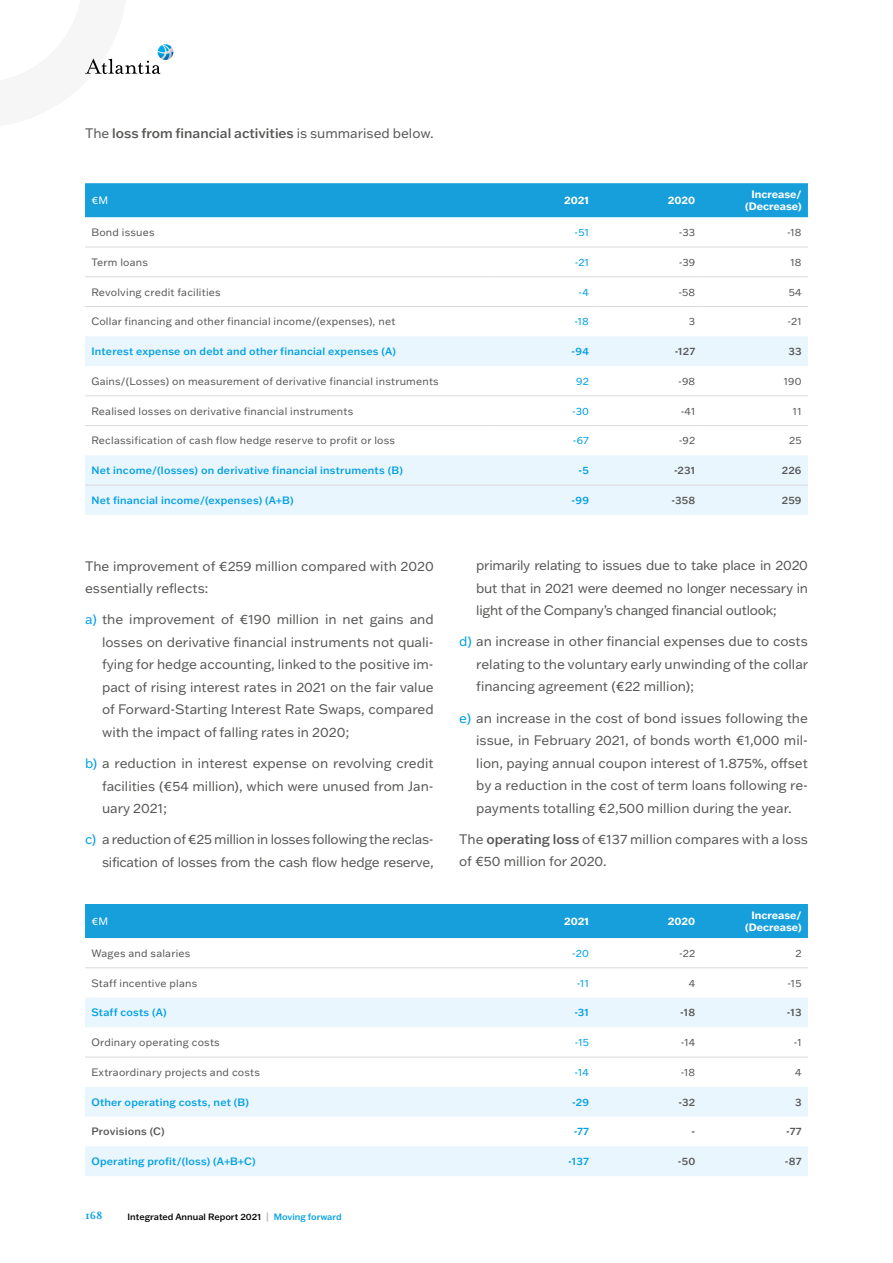
<style>
.page{position:relative;width:893px;height:1263px;background:#fff}
.page>*{position:absolute;margin:0;border:0;box-sizing:border-box;transform-origin:0 0}
.t1{font:13.5px/22.5px "Franklin Gothic ATF";color:#575756;text-align:justify}
.t2{font:13.5px/22.5px "Franklin Gothic ATF";letter-spacing:-.02em;color:#575756;text-align:right}
.t3{font:500 13.5px "Franklin Gothic ATF";color:#575756}
.t4{font:700 12px "Mrs Eaves OT";color:#009fe3}
.t5{font:10.5px "Franklin Gothic ATF";letter-spacing:.02em;color:#575756}
.t6{font:500 10.5px "Franklin Gothic ATF";letter-spacing:.02em;color:#009fe3}
.t7{font:700 10.5px/12px "Franklin Gothic ATF";color:#fff;text-align:center}
.t8{font:500 10.5px "Franklin Gothic ATF";letter-spacing:.02em;color:#575756}
.t9{font:10.5px "Franklin Gothic ATF";color:#009fe3}
.t10{font:10.5px "Franklin Gothic ATF";color:#fff}
.t11{font:500 9px "Franklin Gothic ATF";color:#000}
.s1{font-weight:400}
.s2{color:#009fe3}
.s3{font-weight:500}
.s4{color:#b3b2b2}
</style>
<div class="page">
<svg style="left:85px;top:44px;width:88px;height:31px"></svg>
<div style="left:85px;top:183px;width:723px;height:34px;background:#169fdb"></div>
<svg style="left:85px;top:336px;width:723px;height:179px;fill:#f0f8fe"></svg>
<hr style="left:85px;top:247px;width:404px;height:1px;background:#dadada">
<hr style="left:489px;top:247px;width:106px;height:1px;background:#dadada">
<hr style="left:595px;top:247px;width:107px;height:1px;background:#dadada">
<hr style="left:702px;top:247px;width:106px;height:1px;background:#dadada">
<hr style="left:85px;top:276px;width:404px;height:1px;background:#dadada">
<hr style="left:489px;top:276px;width:106px;height:1px;background:#dadada">
<hr style="left:595px;top:276px;width:107px;height:1px;background:#dadada">
<hr style="left:702px;top:276px;width:106px;height:1px;background:#dadada">
<hr style="left:85px;top:306px;width:404px;height:1px;background:#dadada">
<hr style="left:489px;top:306px;width:106px;height:1px;background:#dadada">
<hr style="left:595px;top:306px;width:107px;height:1px;background:#dadada">
<hr style="left:702px;top:306px;width:106px;height:1px;background:#dadada">
<hr style="left:85px;top:396px;width:404px;height:1px;background:#dadada">
<hr style="left:489px;top:396px;width:106px;height:1px;background:#dadada">
<hr style="left:595px;top:396px;width:107px;height:1px;background:#dadada">
<hr style="left:702px;top:396px;width:106px;height:1px;background:#dadada">
<hr style="left:85px;top:425px;width:404px;height:1px;background:#dadada">
<hr style="left:489px;top:425px;width:106px;height:1px;background:#dadada">
<hr style="left:595px;top:425px;width:107px;height:1px;background:#dadada">
<hr style="left:702px;top:425px;width:106px;height:1px;background:#dadada">
<hr style="left:85px;top:485px;width:404px;height:1px;background:#dadada">
<hr style="left:489px;top:485px;width:106px;height:1px;background:#dadada">
<hr style="left:595px;top:485px;width:107px;height:1px;background:#dadada">
<hr style="left:702px;top:485px;width:106px;height:1px;background:#dadada">
<div style="left:85px;top:904px;width:723px;height:34px;background:#169fdb"></div>
<svg style="left:85px;top:998px;width:723px;height:178px;fill:#f1f9fe"></svg>
<hr style="left:85px;top:967px;width:404px;height:1px;background:#dadada">
<hr style="left:489px;top:967px;width:106px;height:1px;background:#dadada">
<hr style="left:595px;top:967px;width:107px;height:1px;background:#dadada">
<hr style="left:702px;top:967px;width:106px;height:1px;background:#dadada">
<hr style="left:85px;top:1057px;width:404px;height:1px;background:#dadada">
<hr style="left:489px;top:1057px;width:106px;height:1px;background:#dadada">
<hr style="left:595px;top:1057px;width:107px;height:1px;background:#dadada">
<hr style="left:702px;top:1057px;width:106px;height:1px;background:#dadada">
<p class="t3" style="left:85px;top:124px;width:350px"><span class="s1">The</span> loss from financial activities <span class="s1">is summarised below.</span></p>
<p class="t10" style="left:91px;top:193px;width:18px">€M</p>
<p class="t7" style="left:564px;top:194px;width:26px">2021</p>
<p class="t7" style="left:668px;top:194px;width:29px">2020</p>
<p class="t7" style="left:745px;top:188px;width:58px">Increase/ (Decrease)</p>
<p class="t5" style="left:91px;top:225px;width:65px">Bond issues</p>
<p class="t9" style="left:574px;top:225px;width:16px">-51</p>
<p class="t5" style="left:679px;top:225px;width:18px">-33</p>
<p class="t5" style="left:787px;top:225px;width:16px">-18</p>
<p class="t5" style="left:91px;top:255px;width:58px">Term loans</p>
<p class="t9" style="left:575px;top:255px;width:16px">-21</p>
<p class="t5" style="left:679px;top:255px;width:18px">-39</p>
<p class="t5" style="left:790px;top:255px;width:13px">18</p>
<p class="t5" style="left:91px;top:285px;width:131px">Revolving credit facilities</p>
<p class="t9" style="left:579px;top:285px;width:12px">-4</p>
<p class="t5" style="left:678px;top:285px;width:18px">-58</p>
<p class="t5" style="left:789px;top:285px;width:14px">54</p>
<p class="t5" style="left:91px;top:315px;width:305px">Collar financing and other financial income/(expenses), net</p>
<p class="t9" style="left:574px;top:315px;width:16px">-18</p>
<p class="t5" style="left:689px;top:315px;width:8px">3</p>
<p class="t5" style="left:787px;top:315px;width:16px">-21</p>
<p class="t6" style="left:91px;top:344px;width:306px">Interest expense on debt and other financial expenses (A)</p>
<p class="t6" style="left:572px;top:344px;width:19px">-94</p>
<p class="t8" style="left:675px;top:344px;width:22px">-127</p>
<p class="t8" style="left:788px;top:344px;width:15px">33</p>
<p class="t5" style="left:91px;top:374px;width:349px">Gains/(Losses) on measurement of derivative financial instruments</p>
<p class="t9" style="left:576px;top:374px;width:14px">92</p>
<p class="t5" style="left:678px;top:374px;width:19px">-98</p>
<p class="t5" style="left:784px;top:374px;width:19px">190</p>
<p class="t5" style="left:91px;top:404px;width:263px">Realised losses on derivative financial instruments</p>
<p class="t9" style="left:572px;top:404px;width:18px">-30</p>
<p class="t5" style="left:681px;top:404px;width:16px">-41</p>
<p class="t5" style="left:793px;top:404px;width:10px">11</p>
<p class="t5" style="left:91px;top:434px;width:305px">Reclassification of cash flow hedge reserve to profit or loss</p>
<p class="t9" style="left:573px;top:434px;width:18px">-67</p>
<p class="t5" style="left:679px;top:434px;width:18px">-92</p>
<p class="t5" style="left:789px;top:434px;width:14px">25</p>
<p class="t6" style="left:91px;top:463px;width:313px">Net income/(losses) on derivative financial instruments (B)</p>
<p class="t6" style="left:579px;top:463px;width:12px">-5</p>
<p class="t8" style="left:674px;top:463px;width:23px">-231</p>
<p class="t8" style="left:782px;top:463px;width:21px">226</p>
<p class="t6" style="left:91px;top:493px;width:204px">Net financial income/(expenses) (A+B)</p>
<p class="t6" style="left:572px;top:493px;width:19px">-99</p>
<p class="t8" style="left:672px;top:493px;width:25px">-358</p>
<p class="t8" style="left:782px;top:493px;width:21px">259</p>
<p class="t1" style="left:85px;top:554px;width:350px">The improvement of €259 million compared with 2020 essentially reflects:</p>
<p class="t1" style="left:102px;top:608px;width:333px;text-indent:-17px"><span class="s2">a)</span> the improvement of €190 million in net gains and losses on derivative financial instruments not quali&shy;fying for hedge accounting, linked to the positive im&shy;pact of rising interest rates in 2021 on the fair value of Forward-Starting Interest Rate Swaps, compared with the impact of falling rates in 2020;</p>
<p class="t1" style="left:102px;top:751px;width:333px;text-indent:-17px"><span class="s2">b)</span> a reduction in interest expense on revolving credit facilities (€54 million), which were unused from Jan&shy;uary 2021;</p>
<p class="t2" style="left:85px;top:827px;width:350px"><span class="s2">c)</span> a reduction of €25 million in losses following the reclas&shy;sification of losses from the cash flow hedge reserve,</p>
<p class="t1" style="left:476px;top:554px;width:333px">primarily relating to issues due to take place in 2020 but that in 2021 were deemed no longer necessary in light of the Company’s changed financial outlook;</p>
<p class="t1" style="left:476px;top:630px;width:333px;text-indent:-17px"><span class="s2">d)</span> an increase in other financial expenses due to costs relating to the voluntary early unwinding of the collar financing agreement (€22 million);</p>
<p class="t1" style="left:476px;top:706px;width:333px;text-indent:-17px"><span class="s2">e)</span> an increase in the cost of bond issues following the issue, in February 2021, of bonds worth €1,000 mil&shy;lion, paying annual coupon interest of 1.875%, offset by a reduction in the cost of term loans following re&shy;payments totalling €2,500 million during the year.</p>
<p class="t1" style="left:459px;top:827px;width:350px">The <span class="s3">operating loss</span> of €137 million compares with a loss of €50 million for 2020.</p>
<p class="t10" style="left:91px;top:914px;width:18px">€M</p>
<p class="t7" style="left:564px;top:915px;width:26px">2021</p>
<p class="t7" style="left:668px;top:915px;width:29px">2020</p>
<p class="t7" style="left:745px;top:909px;width:58px">Increase/ (Decrease)</p>
<p class="t5" style="left:91px;top:946px;width:101px">Wages and salaries</p>
<p class="t9" style="left:572px;top:946px;width:18px">-20</p>
<p class="t5" style="left:679px;top:946px;width:17px">-22</p>
<p class="t5" style="left:795px;top:946px;width:8px">2</p>
<p class="t5" style="left:91px;top:976px;width:107px">Staff incentive plans</p>
<p class="t9" style="left:577px;top:976px;width:14px">-11</p>
<p class="t5" style="left:689px;top:976px;width:8px">4</p>
<p class="t5" style="left:787px;top:976px;width:16px">-15</p>
<p class="t6" style="left:91px;top:1005px;width:77px">Staff costs (A)</p>
<p class="t6" style="left:574px;top:1005px;width:16px">-31</p>
<p class="t8" style="left:680px;top:1005px;width:16px">-18</p>
<p class="t8" style="left:787px;top:1005px;width:16px">-13</p>
<p class="t5" style="left:91px;top:1035px;width:130px">Ordinary operating costs</p>
<p class="t9" style="left:575px;top:1035px;width:16px">-15</p>
<p class="t5" style="left:681px;top:1035px;width:16px">-14</p>
<p class="t5" style="left:794px;top:1035px;width:9px">-1</p>
<p class="t5" style="left:91px;top:1065px;width:170px">Extraordinary projects and costs</p>
<p class="t9" style="left:575px;top:1065px;width:16px">-14</p>
<p class="t5" style="left:681px;top:1065px;width:16px">-18</p>
<p class="t5" style="left:795px;top:1065px;width:8px">4</p>
<p class="t6" style="left:91px;top:1095px;width:159px">Other operating costs, net (B)</p>
<p class="t6" style="left:572px;top:1095px;width:18px">-29</p>
<p class="t8" style="left:679px;top:1095px;width:18px">-32</p>
<p class="t8" style="left:795px;top:1095px;width:8px">3</p>
<p class="t8" style="left:91px;top:1125px;width:75px">Provisions (C)</p>
<p class="t6" style="left:574px;top:1125px;width:17px">-77</p>
<p class="t8" style="left:691px;top:1125px;width:5px">-</p>
<p class="t8" style="left:786px;top:1125px;width:17px">-77</p>
<p class="t6" style="left:91px;top:1154px;width:166px">Operating profit/(loss) (A+B+C)</p>
<p class="t6" style="left:568px;top:1154px;width:22px">-137</p>
<p class="t8" style="left:678px;top:1154px;width:19px">-50</p>
<p class="t8" style="left:785px;top:1154px;width:18px">-87</p>
<p class="t4" style="left:85px;top:1209px;width:19px">168</p>
<p class="t11" style="left:128px;top:1211px;width:216px">Integrated Annual Report 2021 <span class="s4">|</span> <span class="s2">Moving forward</span></p>
</div>
